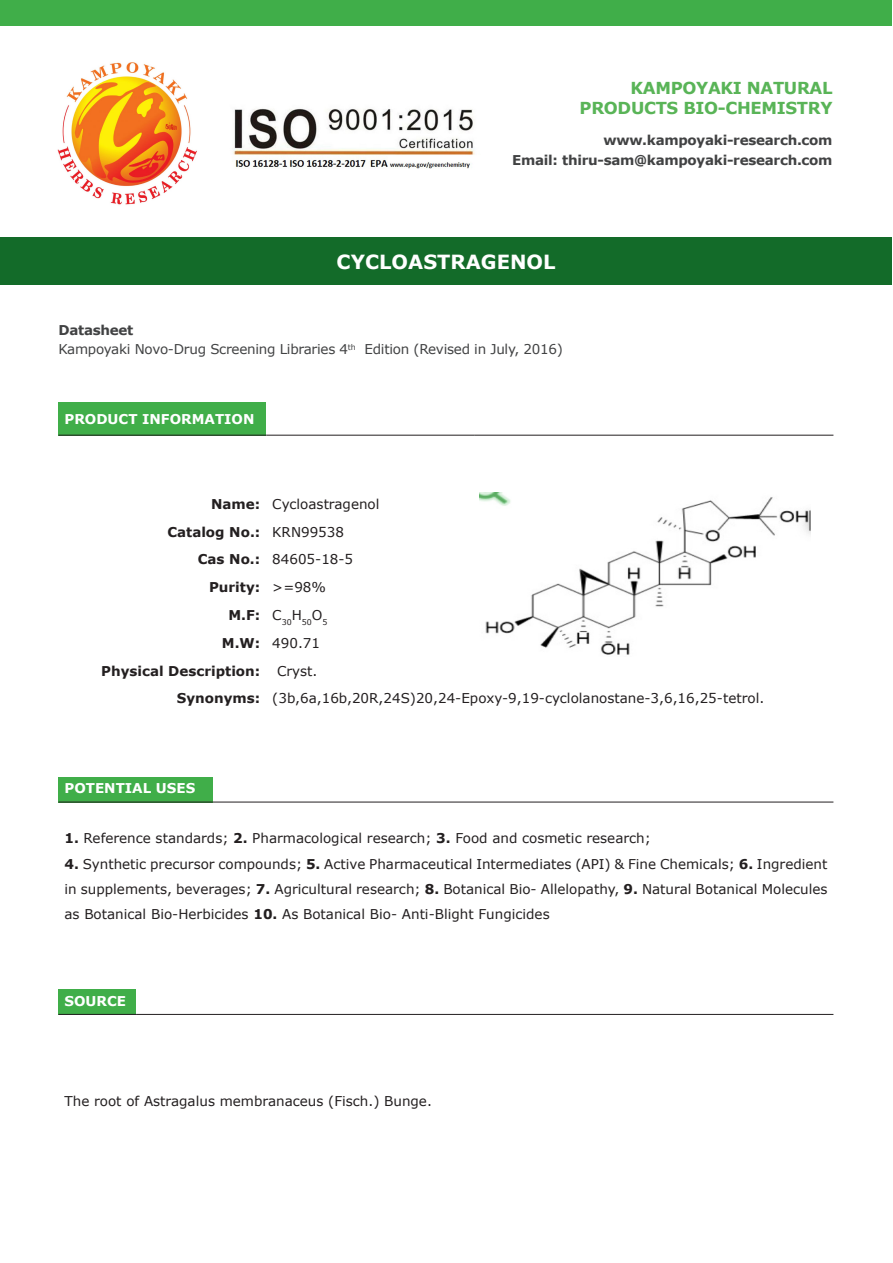
<style>
.page{position:relative;width:893px;height:1263px;background:#fff}
.page>*{position:absolute;margin:0;border:0;box-sizing:border-box;transform-origin:0 0}
.t1{font:700 19.5px "Verdana";color:#fff}
.t2{font:700 16.5px "Verdana";letter-spacing:-.02em;color:#59b457}
.t3{font:13.5px/25.2px "Verdana";color:#231f20;text-align:justify}
.t4{font:700 13.5px "Verdana";letter-spacing:-.02em;color:#414243}
.t5{font:700 13.5px "Verdana";color:#231f20}
.t6{font:13.5px "Verdana";letter-spacing:-.02em;color:#414243}
.t7{font:700 13.5px "Verdana";color:#fff}
.t8{font:7.8px "Verdana";color:#231f20}
.s1{font-weight:700}
</style>
<div class="page">
<img style="left:232px;top:108px;width:243px;height:61px">
<img style="left:57px;top:62px;width:140px;height:143px">
<div style="left:1px;top:0;width:891px;height:26px;background:#40ae49"></div>
<div style="left:1px;top:238px;width:891px;height:47px;background:#136b29"></div>
<div style="left:58px;top:402px;width:208px;height:33px;background:#40ae49"></div>
<hr style="left:58px;top:435px;width:208px;height:1px;background:#231f20">
<hr style="left:266px;top:435px;width:209px;height:1px;background:#231f20">
<hr style="left:475px;top:435px;width:358px;height:1px;background:#231f20">
<img style="left:479px;top:492px;width:332px;height:163px">
<div style="left:58px;top:777px;width:155px;height:25px;background:#40ae49"></div>
<hr style="left:58px;top:802px;width:155px;height:1px;background:#231f20">
<hr style="left:213px;top:802px;width:620px;height:1px;background:#231f20">
<div style="left:58px;top:989px;width:78px;height:25px;background:#40ae49"></div>
<hr style="left:58px;top:1014px;width:78px;height:1px;background:#231f20">
<hr style="left:136px;top:1014px;width:697px;height:1px;background:#231f20">
<p class="t2" style="left:631px;top:78px;width:203px">KAMPOYAKI NATURAL</p>
<p class="t2" style="left:580px;top:97px;width:254px">PRODUCTS BIO-CHEMISTRY</p>
<p class="t4" style="left:603px;top:132px;width:231px">www.kampoyaki-research.com</p>
<p class="t4" style="left:512px;top:151px;width:322px">Email: thiru-sam@kampoyaki-research.com</p>
<p class="t1" style="left:337px;top:249px;width:220px">CYCLOASTRAGENOL</p>
<p class="t4" style="left:58px;top:321px;width:76px">Datasheet</p>
<p class="t6" style="left:58px;top:341px;width:506px">Kampoyaki Novo-Drug Screening Libraries 4<sup>th</sup> Edition (Revised in July, 2016)</p>
<p class="t7" style="left:64px;top:410px;width:192px">PRODUCT INFORMATION</p>
<p class="t5" style="left:211px;top:495px;width:51px">Name:</p>
<p class="t3" style="left:272px;top:491px;width:109px">Cycloastragenol</p>
<p class="t5" style="left:167px;top:523px;width:94px">Catalog No.:</p>
<p class="t3" style="left:272px;top:519px;width:73px">KRN99538</p>
<p class="t5" style="left:198px;top:551px;width:64px">Cas No.:</p>
<p class="t3" style="left:272px;top:547px;width:82px">84605-18-5</p>
<p class="t5" style="left:209px;top:578px;width:53px">Purity:</p>
<p class="t3" style="left:272px;top:575px;width:55px">&gt;=98%</p>
<p class="t5" style="left:228px;top:606px;width:33px">M.F:</p>
<p class="t8" style="left:272px;top:617px;width:57px"><sup>C</sup>30<sup>H</sup>50<sup>O</sup>5</p>
<p class="t5" style="left:222px;top:634px;width:40px">M.W:</p>
<p class="t3" style="left:272px;top:630px;width:49px">490.71</p>
<p class="t5" style="left:101px;top:662px;width:161px">Physical Description:</p>
<p class="t3" style="left:277px;top:658px;width:42px">Cryst.</p>
<p class="t5" style="left:177px;top:690px;width:85px">Synonyms:</p>
<p class="t3" style="left:272px;top:686px;width:493px">(3b,6a,16b,20R,24S)20,24-Epoxy-9,19-cyclolanostane-3,6,16,25-tetrol.</p>
<p class="t7" style="left:64px;top:780px;width:132px">POTENTIAL USES</p>
<p class="t3" style="left:64px;top:826px;width:588px"><span class="s1">1.</span> Reference standards; <span class="s1">2.</span> Pharmacological research; <span class="s1">3.</span> Food and cosmetic research;</p>
<p class="t3" style="left:64px;top:851px;width:764px"><span class="s1">4.</span> Synthetic precursor compounds; <span class="s1">5.</span> Active Pharmaceutical Intermediates (API) &amp; Fine Chemicals; <span class="s1">6.</span> Ingredient in supplements, beverages; <span class="s1">7.</span> Agricultural research; <span class="s1">8.</span> Botanical Bio- Allelopathy, <span class="s1">9.</span> Natural Botanical Molecules as Botanical Bio-Herbicides <span class="s1">10.</span> As Botanical Bio- Anti-Blight Fungicides</p>
<p class="t7" style="left:64px;top:992px;width:63px">SOURCE</p>
<p class="t3" style="left:64px;top:1089px;width:369px">The root of Astragalus membranaceus (Fisch.) Bunge.</p>
</div>
